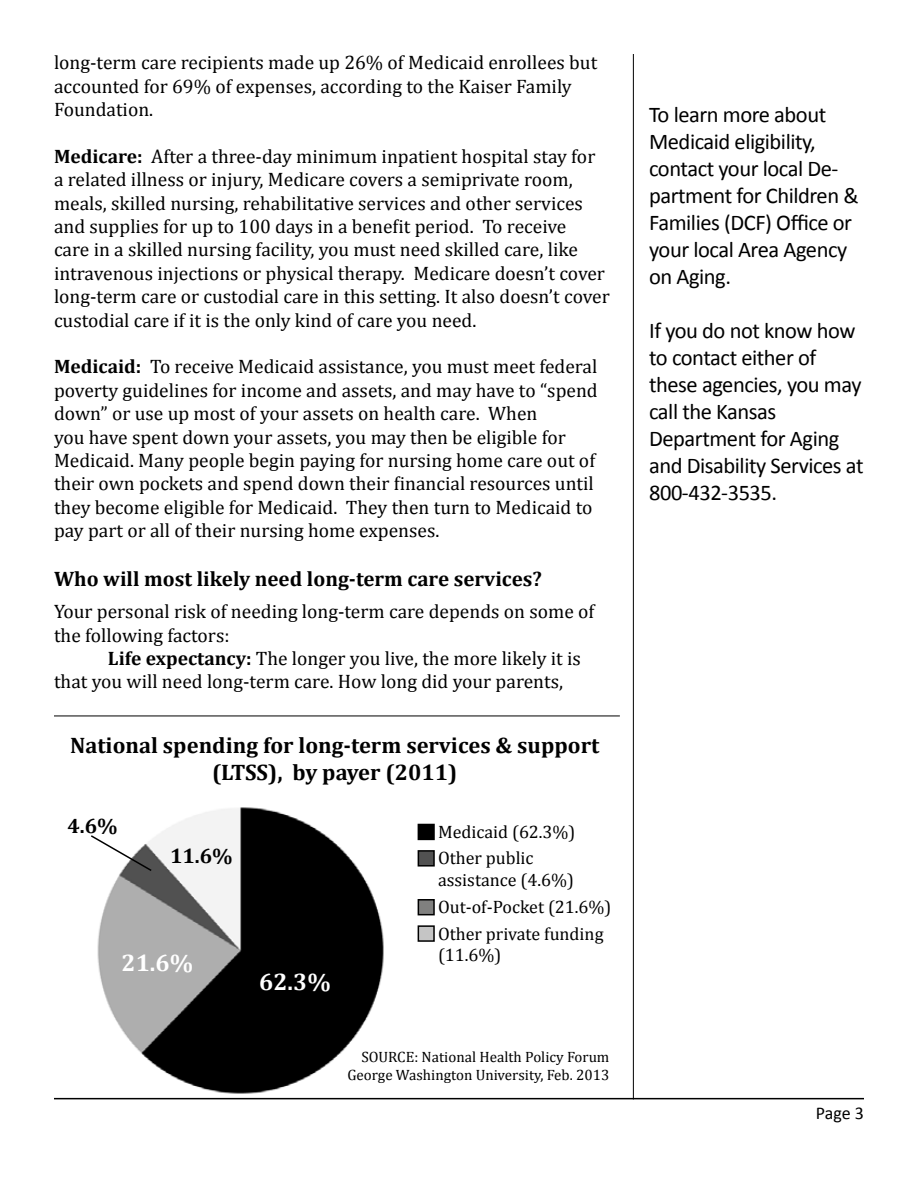
<style>
.page{position:relative;width:918px;height:1188px;background:#fff}
.page>*{position:absolute;margin:0;border:0;box-sizing:border-box;transform-origin:0 0}
.t1{font:700 24px "Cambria";color:#fff}
.t2{font:22.5px/27px "Calibri";letter-spacing:-.02em;color:#000}
.t3{font:700 22.5px/27px "Cambria";color:#000;text-align:center}
.t4{font:700 21px "Cambria";color:#000}
.t5{font:19.5px/23.4px "Cambria";color:#000}
.t6{font:18px/26.8px "Cambria";color:#000}
.t7{font:18px "Calibri";color:#000}
.t8{font:15px/18px "Cambria";color:#000;text-align:right}
.s1{font-weight:700}
</style>
<div class="page">
<img style="left:91px;top:807px;width:298px;height:291px">
<svg style="left:91px;top:834px;width:62px;height:38px"></svg>
<hr style="left:54px;top:1098px;width:810px;height:1px;background:#000">
<hr style="left:633px;top:54px;width:1px;height:1045px;background:#000">
<div style="left:418px;top:824px;width:16px;height:15px;background:#000"></div>
<div style="left:418px;top:824px;width:17px;height:16px;border:2px solid #000"></div>
<div style="left:418px;top:851px;width:16px;height:15px;background:#515151"></div>
<div style="left:418px;top:850px;width:17px;height:17px;border:2px solid #000"></div>
<div style="left:418px;top:900px;width:16px;height:15px;background:#80807f"></div>
<div style="left:418px;top:899px;width:17px;height:16px;border:2px solid #000"></div>
<div style="left:418px;top:926px;width:16px;height:15px;background:#c5c5c5"></div>
<div style="left:418px;top:925px;width:17px;height:17px;border:2px solid #000"></div>
<hr style="left:54px;top:716px;width:566px;height:1px;background:#000">
<p class="t5" style="left:54px;top:51px;width:545px">long-term care recipients made up 26% of Medicaid enrollees but accounted for 69% of expenses, according to the Kaiser Family<br>Foundation.</p>
<p class="t5" style="left:54px;top:144px;width:557px"><span class="s1">Medicare:</span> After a three-day minimum inpatient hospital stay for<br>a related illness or injury, Medicare covers a semiprivate room, meals, skilled nursing, rehabilitative services and other services and supplies for up to 100 days in a benefit period. To receive<br>care in a skilled nursing facility, you must need skilled care, like intravenous injections or physical therapy. Medicare doesn’t cover long-term care or custodial care in this setting. It also doesn’t cover custodial care if it is the only kind of care you need.</p>
<p class="t5" style="left:54px;top:355px;width:545px"><span class="s1">Medicaid:</span> To receive Medicaid assistance, you must meet federal poverty guidelines for income and assets, and may have to “spend down” or use up most of your assets on health care. When<br>you have spent down your assets, you may then be eligible for Medicaid. Many people begin paying for nursing home care out of their own pockets and spend down their financial resources until they become eligible for Medicaid. They then turn to Medicaid to pay part or all of their nursing home expenses.</p>
<p class="t4" style="left:54px;top:564px;width:489px">Who will most likely need long-term care services?</p>
<p class="t5" style="left:54px;top:600px;width:542px">Your personal risk of needing long-term care depends on some of the following factors:</p>
<p class="t5" style="left:54px;top:647px;width:528px;text-indent:54px"><span class="s1">Life expectancy:</span> The longer you live, the more likely it is that you will need long-term care. How long did your parents,</p>
<p class="t3" style="left:70px;top:732px;width:531px">National spending for long-term services &amp; support (LTSS), by payer (2011)</p>
<p class="t6" style="left:438px;top:818px;width:139px">Medicaid (62.3%)<br>Other public</p>
<p class="t6" style="left:438px;top:866px;width:175px">assistance (4.6%)<br>Out-of-Pocket (21.6%)<br>Other private funding</p>
<p class="t6" style="left:438px;top:941px;width:65px">(11.6%)</p>
<p class="t4" style="left:67px;top:811px;width:52px">4.6%</p>
<p class="t4" style="left:170px;top:841px;width:64px">11.6%</p>
<p class="t1" style="left:122px;top:946px;width:73px">21.6%</p>
<p class="t1" style="left:259px;top:964px;width:73px">62.3%</p>
<p class="t8" style="left:347px;top:1048px;width:264px">SOURCE: National Health Policy Forum<br>George Washington University, Feb. 2013</p>
<p class="t2" style="left:649px;top:101px;width:211px">To learn more about<br>Medicaid eligibility, contact your local De&shy;partment for Children &amp;<br>Families (DCF) Office or your local Area Agency on Aging.</p>
<p class="t2" style="left:649px;top:317px;width:216px">If you do not know how to contact either of these agencies, you may call the Kansas<br>Department for Aging and Disability Services at<br>800-432-3535.</p>
<p class="t7" style="left:816px;top:1102px;width:50px">Page 3</p>
</div>
